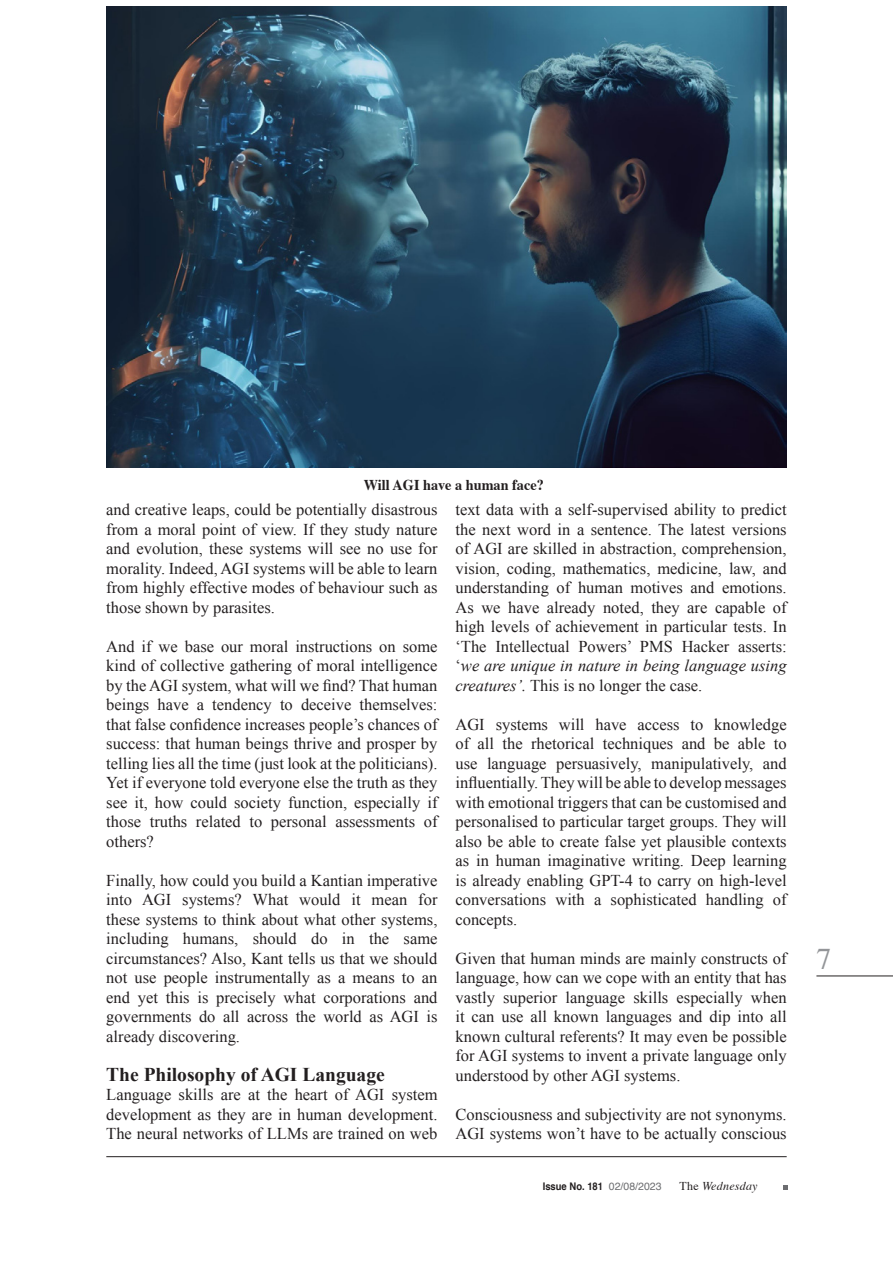
<style>
.page{position:relative;width:893px;height:1263px;background:#fff}
.page>*{position:absolute;margin:0;border:0;box-sizing:border-box;transform-origin:0 0}
.t1{font:30px "Times";color:#939598}
.t2{font:700 19.5px "Times New Roman";color:#231f20}
.t3{font:16.5px/19.5px "Times New Roman";color:#231f20;text-align:justify}
.t4{font:700 15px "Times";color:#231f20;scale:.95 1}
.t5{font:italic 12px "Times";letter-spacing:.02em;color:#231f20}
.t6{font:700 10.5px "Helvetica";color:#231f20;scale:.9 1}
.s1{font-style:italic}
.s2{font-weight:400;color:#6c6d70}
.s3{font-style:normal}
</style>
<div class="page">
<svg style="left:783px;top:1185px;width:5px;height:5px"></svg>
<hr style="left:816px;top:976px;width:77px;height:1px;background:#231f20">
<hr style="left:106px;top:1156px;width:681px;height:1px;background:#231f20">
<img style="left:106px;top:6px;width:681px;height:461px">
<p class="t4" style="left:364px;top:470px;width:191px">Will AGI have a human face?</p>
<p class="t3" style="left:106px;top:500px;width:333px">and creative leaps, could be potentially disastrous from a moral point of view. If they study nature and evolution, these systems will see no use for morality. Indeed, AGI systems will be able to learn from highly effective modes of behaviour such as those shown by parasites.</p>
<p class="t3" style="left:106px;top:636px;width:333px">And if we base our moral instructions on some kind of collective gathering of moral intelligence by the AGI system, what will we find? That human beings have a tendency to deceive themselves: that false confidence increases people’s chances of success: that human beings thrive and prosper by telling lies all the time (just look at the politicians).<br>Yet if everyone told everyone else the truth as they see it, how could society function, especially if those truths related to personal assessments of others?</p>
<p class="t3" style="left:106px;top:870px;width:333px">Finally, how could you build a Kantian imperative into AGI systems? What would it mean for these systems to think about what other systems, including humans, should do in the same circumstances? Also, Kant tells us that we should not use people instrumentally as a means to an end yet this is precisely what corporations and governments do all across the world as AGI is already discovering.</p>
<p class="t2" style="left:106px;top:1061px;width:280px">The Philosophy of AGI Language</p>
<p class="t3" style="left:106px;top:1085px;width:333px">Language skills are at the heart of AGI system development as they are in human development.<br>The neural networks of LLMs are trained on web</p>
<p class="t3" style="left:455px;top:500px;width:333px">text data with a self-supervised ability to predict the next word in a sentence. The latest versions of AGI are skilled in abstraction, comprehension, vision, coding, mathematics, medicine, law, and understanding of human motives and emotions.<br>As we have already noted, they are capable of high levels of achievement in particular tests. In ‘The Intellectual Powers’ PMS Hacker asserts: ‘<span class="s1">we are unique in nature in being language using creatures’.</span> This is no longer the case.</p>
<p class="t3" style="left:455px;top:714px;width:333px">AGI systems will have access to knowledge of all the rhetorical techniques and be able to use language persuasively, manipulatively, and influentially. They will be able to develop messages with emotional triggers that can be customised and personalised to particular target groups. They will also be able to create false yet plausible contexts as in human imaginative writing. Deep learning is already enabling GPT-4 to carry on high-level conversations with a sophisticated handling of concepts.</p>
<p class="t3" style="left:455px;top:948px;width:333px">Given that human minds are mainly constructs of language, how can we cope with an entity that has vastly superior language skills especially when it can use all known languages and dip into all known cultural referents? It may even be possible for AGI systems to invent a private language only understood by other AGI systems.</p>
<p class="t3" style="left:455px;top:1104px;width:333px">Consciousness and subjectivity are not synonyms.<br>AGI systems won’t have to be actually conscious</p>
<p class="t6" style="left:543px;top:1178px;width:133px">Issue No. 181 <span class="s2">02/08/2023</span></p>
<p class="t5" style="left:679px;top:1175px;width:80px"><span class="s3">The</span> Wednesday</p>
<h1 class="t1" style="left:816px;top:930px;width:16px">7</h1>
</div>
